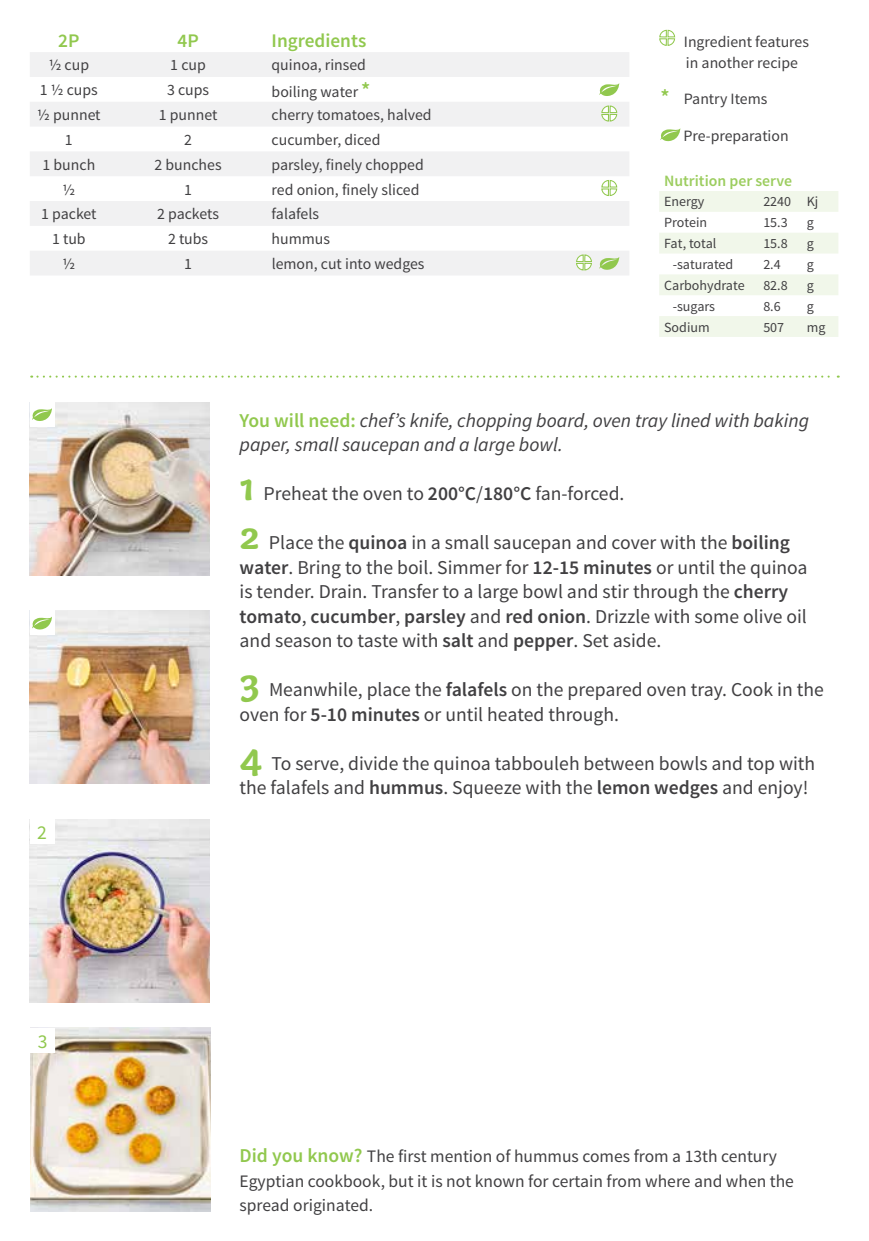
<style>
.page{position:relative;width:869px;height:1241px;background:#fff}
.page>*{position:absolute;margin:0;border:0;box-sizing:border-box;transform-origin:0 0}
.t1{font:19.6px/24.5px "Source Sans Pro";color:#414042}
.t2{font:italic 19.6px/24.5px "Source Sans Pro";color:#414042}
.t3{font:19.6px "Source Sans Pro";color:#91c84e}
.t4{font:600 19.25px "Source Sans Pro";color:#91c84e}
.t5{font:17.5px/24.5px "Source Sans Pro";color:#414042}
.t6{font:15.75px/21px "Source Sans Pro";color:#414042}
.t7{font:600 15.75px "Source Sans Pro";color:#9ccd5f}
.t8{font:14px "Source Sans Pro";color:#414042}
.s1{font-weight:600;font-size:21px;color:#91c84e}
.s2{font-weight:600;font-style:normal;color:#91c84e}
.s3{font-family:"Capucine Basic";font-weight:700;font-size:41.12px;color:#91c84e}
.s4{font-weight:600}
.s5{font-weight:600;font-size:19.6px;color:#91c84e}
</style>
<div class="page">
<svg style="left:659px;top:29px;width:16px;height:17px"></svg>
<svg style="left:31px;top:375px;width:807px;height:2px"></svg>
<svg style="left:660px;top:128px;width:20px;height:13px"></svg>
<svg style="left:30px;top:52px;width:599px;height:223px;fill:#f1f1f2"></svg>
<svg style="left:659px;top:191px;width:179px;height:146px"></svg>
<img style="left:30px;top:610px;width:180px;height:173px">
<img style="left:30px;top:1027px;width:180px;height:184px">
<img style="left:30px;top:819px;width:180px;height:183px">
<img style="left:30px;top:402px;width:180px;height:173px">
<div style="left:30px;top:1027px;width:25px;height:25px;background:#fff"></div>
<div style="left:30px;top:818px;width:24px;height:25px;background:#fff"></div>
<div style="left:30px;top:402px;width:24px;height:25px;background:#fff"></div>
<div style="left:30px;top:610px;width:24px;height:25px;background:#fff"></div>
<svg style="left:599px;top:83px;width:20px;height:13px"></svg>
<svg style="left:599px;top:257px;width:20px;height:13px"></svg>
<svg style="left:32px;top:408px;width:20px;height:13px"></svg>
<svg style="left:32px;top:616px;width:20px;height:13px"></svg>
<svg style="left:600px;top:105px;width:17px;height:17px"></svg>
<svg style="left:600px;top:179px;width:17px;height:17px"></svg>
<svg style="left:575px;top:254px;width:17px;height:17px"></svg>
<p class="t4" style="left:58px;top:28px;width:23px">2P</p>
<p class="t4" style="left:177px;top:28px;width:23px">4P</p>
<p class="t4" style="left:271px;top:28px;width:96px">Ingredients</p>
<p class="t6" style="left:49px;top:55px;width:42px">½ cup</p>
<p class="t6" style="left:170px;top:55px;width:37px">1 cup</p>
<p class="t6" style="left:271px;top:55px;width:96px">quinoa, rinsed</p>
<p class="t6" style="left:40px;top:80px;width:60px">1 ½ cups</p>
<p class="t6" style="left:167px;top:80px;width:44px">3 cups</p>
<p class="t6" style="left:271px;top:82px;width:100px">boiling water <span class="s1">*</span></p>
<p class="t6" style="left:37px;top:105px;width:65px">½ punnet</p>
<p class="t6" style="left:159px;top:105px;width:60px">1 punnet</p>
<p class="t6" style="left:271px;top:105px;width:161px">cherry tomatoes, halved</p>
<p class="t6" style="left:65px;top:129px;width:9px">1</p>
<p class="t6" style="left:184px;top:129px;width:9px">2</p>
<p class="t6" style="left:271px;top:129px;width:110px">cucumber, diced</p>
<p class="t6" style="left:42px;top:154px;width:54px">1 bunch</p>
<p class="t6" style="left:154px;top:154px;width:69px">2 bunches</p>
<p class="t6" style="left:271px;top:154px;width:154px">parsley, finely chopped</p>
<p class="t6" style="left:62px;top:179px;width:14px">½</p>
<p class="t6" style="left:184px;top:179px;width:9px">1</p>
<p class="t6" style="left:271px;top:179px;width:149px">red onion, finely sliced</p>
<p class="t6" style="left:41px;top:204px;width:57px">1 packet</p>
<p class="t6" style="left:157px;top:204px;width:63px">2 packets</p>
<p class="t6" style="left:271px;top:204px;width:49px">falafels</p>
<p class="t6" style="left:52px;top:229px;width:35px">1 tub</p>
<p class="t6" style="left:168px;top:229px;width:42px">2 tubs</p>
<p class="t6" style="left:271px;top:229px;width:60px">hummus</p>
<p class="t6" style="left:63px;top:253px;width:14px">½</p>
<p class="t6" style="left:184px;top:253px;width:9px">1</p>
<p class="t6" style="left:271px;top:253px;width:154px">lemon, cut into wedges</p>
<p class="t6" style="left:683px;top:31px;width:126px">Ingredient features in another recipe</p>
<p class="t6" style="left:660px;top:89px;width:108px"><span class="s1">*</span> Pantry Items</p>
<p class="t6" style="left:683px;top:126px;width:107px">Pre-preparation</p>
<p class="t7" style="left:663px;top:171px;width:129px">Nutrition per serve</p>
<p class="t8" style="left:663px;top:193px;width:42px">Energy</p>
<p class="t8" style="left:763px;top:193px;width:57px">2240 Kj</p>
<p class="t8" style="left:663px;top:214px;width:45px">Protein</p>
<p class="t8" style="left:763px;top:214px;width:26px">15.3</p>
<p class="t8" style="left:806px;top:214px;width:9px">g</p>
<p class="t8" style="left:663px;top:235px;width:54px">Fat, total</p>
<p class="t8" style="left:763px;top:235px;width:26px">15.8</p>
<p class="t8" style="left:806px;top:235px;width:9px">g</p>
<p class="t8" style="left:672px;top:256px;width:62px">-saturated</p>
<p class="t8" style="left:763px;top:256px;width:19px">2.4</p>
<p class="t8" style="left:806px;top:256px;width:9px">g</p>
<p class="t8" style="left:663px;top:276px;width:82px">Carbohydrate</p>
<p class="t8" style="left:763px;top:276px;width:26px">82.8</p>
<p class="t8" style="left:806px;top:276px;width:9px">g</p>
<p class="t8" style="left:672px;top:297px;width:44px">-sugars</p>
<p class="t8" style="left:763px;top:297px;width:19px">8.6</p>
<p class="t8" style="left:806px;top:297px;width:9px">g</p>
<p class="t8" style="left:663px;top:318px;width:47px">Sodium</p>
<p class="t8" style="left:763px;top:318px;width:22px">507</p>
<p class="t8" style="left:806px;top:318px;width:20px">mg</p>
<p class="t3" style="left:37px;top:819px;width:11px">2</p>
<p class="t3" style="left:38px;top:1028px;width:11px">3</p>
<p class="t2" style="left:239px;top:408px;width:570px"><span class="s2">You will need:</span> chef’s knife, chopping board, oven tray lined with baking paper, small saucepan and a large bowl.</p>
<p class="t1" style="left:239px;top:481px;width:386px"><span class="s3">1</span> Preheat the oven to <span class="s4">200°C</span>/<span class="s4">180°C</span> fan-forced.</p>
<p class="t1" style="left:239px;top:530px;width:569px"><span class="s3">2</span> Place the <span class="s4">quinoa</span> in a small saucepan and cover with the <span class="s4">boiling water</span>. Bring to the boil. Simmer for <span class="s4">12-15 minutes</span> or until the quinoa is tender. Drain. Transfer to a large bowl and stir through the <span class="s4">cherry tomato</span>, <span class="s4">cucumber</span>, <span class="s4">parsley</span> and <span class="s4">red onion</span>. Drizzle with some olive oil and season to taste with <span class="s4">salt</span> and <span class="s4">pepper</span>. Set aside.</p>
<p class="t1" style="left:239px;top:677px;width:585px"><span class="s3">3</span> Meanwhile, place the <span class="s4">falafels</span> on the prepared oven tray. Cook in the oven for <span class="s4">5-10 minutes</span> or until heated through.</p>
<p class="t1" style="left:239px;top:751px;width:577px"><span class="s3">4</span> To serve, divide the quinoa tabbouleh between bowls and top with the falafels and <span class="s4">hummus</span>. Squeeze with the <span class="s4">lemon wedges</span> and enjoy!</p>
<p class="t5" style="left:239px;top:1144px;width:555px"><span class="s5">Did you know?</span> The first mention of hummus comes from a 13th century<br>Egyptian cookbook, but it is not known for certain from where and when the spread originated.</p>
</div>
